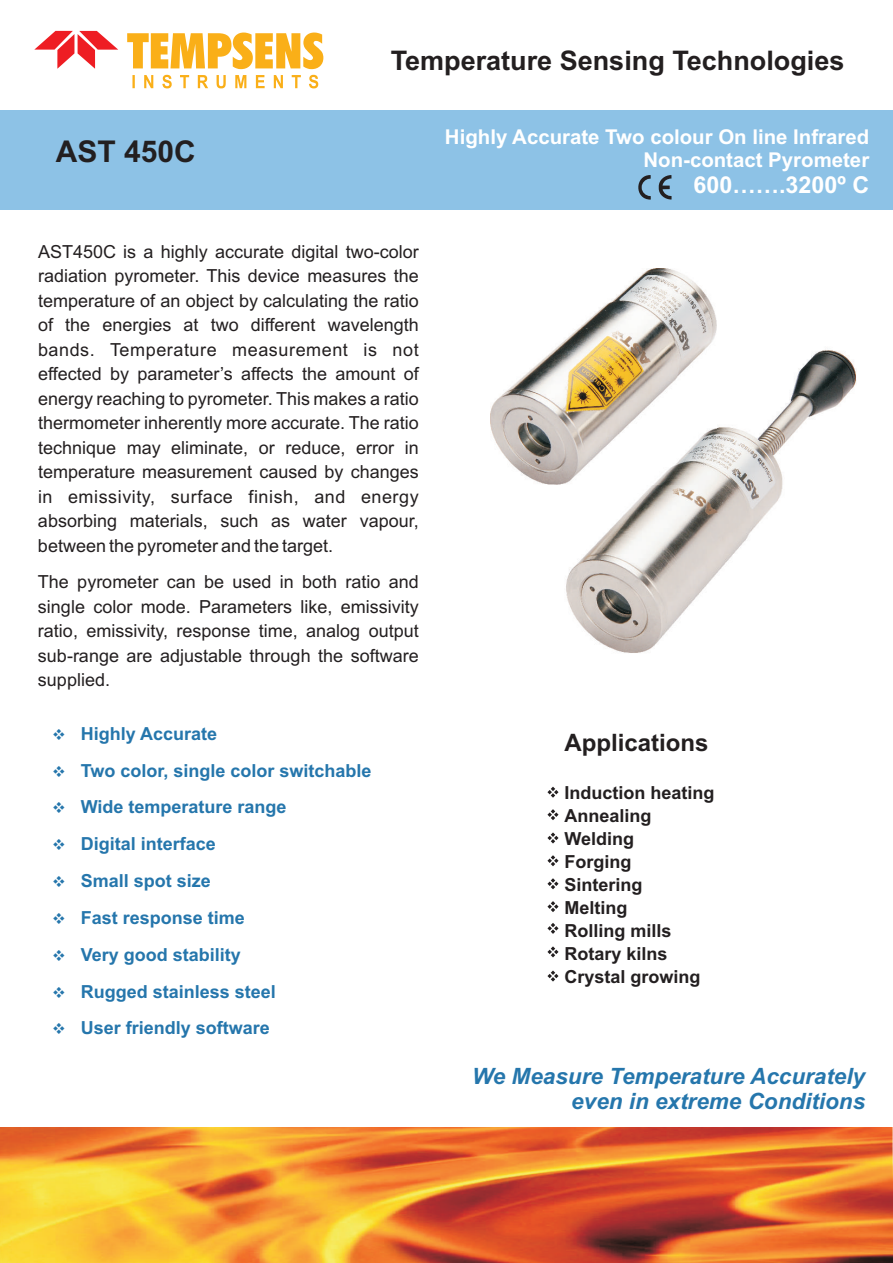
<style>
.page{position:relative;width:893px;height:1263px;background:#fff}
.page>*{position:absolute;margin:0;border:0;box-sizing:border-box;transform-origin:0 0}
.t1{font:700 30px "Arial";color:#231f20}
.t2{font:700 27px "Arial";color:#231f20}
.t3{font:700 24px "Arial";color:#231f20}
.t4{font:700 23.4px "Arial";color:#fff}
.t5{font:italic 700 22.5px/25.2px "Arial";color:#2576ac;text-align:right}
.t6{font:700 20.4px/22.8px "Arial";color:#fff;text-align:right}
.t7{font:18px/24.6px "Arial";color:#231f20;text-align:justify}
.t8{font:700 18px/36.8px "Arial";color:#2576ac}
.t9{font:700 18px/23.1px "Arial";color:#231f20}
</style>
<div class="page">
<div style="left:1px;top:110px;width:892px;height:100px;background:#8dc2e6"></div>
<img style="left:566px;top:349px;width:290px;height:304px">
<img style="left:490px;top:269px;width:226px;height:216px">
<img style="left:0;top:1127px;width:893px;height:136px">
<svg style="left:638px;top:175px;width:13px;height:25px"></svg>
<svg style="left:659px;top:175px;width:12px;height:25px"></svg>
<svg style="left:547px;top:787px;width:11px;height:11px"></svg>
<svg style="left:547px;top:809px;width:11px;height:11px"></svg>
<svg style="left:547px;top:832px;width:11px;height:11px"></svg>
<svg style="left:547px;top:855px;width:11px;height:11px"></svg>
<svg style="left:547px;top:878px;width:11px;height:11px"></svg>
<svg style="left:547px;top:901px;width:11px;height:11px"></svg>
<svg style="left:547px;top:923px;width:11px;height:11px"></svg>
<svg style="left:547px;top:946px;width:11px;height:11px"></svg>
<svg style="left:547px;top:970px;width:11px;height:11px"></svg>
<svg style="left:34px;top:31px;width:84px;height:38px"></svg>
<svg style="left:127px;top:33px;width:196px;height:36px"></svg>
<svg style="left:132px;top:75px;width:186px;height:13px"></svg>
<h1 class="t1" style="left:56px;top:140px;width:142px">AST 450C</h1>
<h2 class="t2" style="left:391px;top:50px;width:455px">Temperature Sensing Technologies</h2>
<p class="t6" style="left:445px;top:128px;width:426px">Highly Accurate Two colour On line Infrared<br>Non-contact Pyrometer</p>
<p class="t4" style="left:693px;top:175px;width:177px">600…….3200º C</p>
<p class="t7" style="left:38px;top:241px;width:382px">AST450C is a highly accurate digital two-color radiation pyrometer. This device measures the temperature of an object by calculating the ratio of the energies at two different wavelength bands. Temperature measurement is not effected by parameter’s affects the amount of energy reaching to pyrometer. This makes a ratio thermometer inherently more accurate. The ratio technique may eliminate, or reduce, error in temperature measurement caused by changes in emissivity, surface finish, and energy absorbing materials, such as water vapour, between the pyrometer and the target.</p>
<p class="t7" style="left:38px;top:571px;width:382px">The pyrometer can be used in both ratio and single color mode. Parameters like, emissivity ratio, emissivity, response time, analog output sub-range are adjustable through the software supplied.</p>
<p class="t8" style="left:52px;top:717px;width:166px">❖Highly Accurate</p>
<p class="t8" style="left:81px;top:754px;width:292px">Two color, single color switchable</p>
<p class="t8" style="left:81px;top:790px;width:207px">Wide temperature range</p>
<p class="t8" style="left:81px;top:827px;width:137px">Digital interface</p>
<p class="t8" style="left:81px;top:864px;width:132px">Small spot size</p>
<p class="t8" style="left:81px;top:901px;width:166px">Fast response time</p>
<p class="t8" style="left:81px;top:938px;width:162px">Very good stability</p>
<p class="t8" style="left:81px;top:974px;width:197px">Rugged stainless steel<br>User friendly software</p>
<h3 class="t3" style="left:564px;top:733px;width:146px">Applications</h3>
<p class="t9" style="left:564px;top:782px;width:152px">Induction heating<br>Annealing<br>Welding<br>Forging<br>Sintering<br>Melting<br>Rolling mills<br>Rotary kilns<br>Crystal growing</p>
<p class="t5" style="left:472px;top:1066px;width:395px">We Measure Temperature Accurately even in extreme Conditions</p>
</div>
